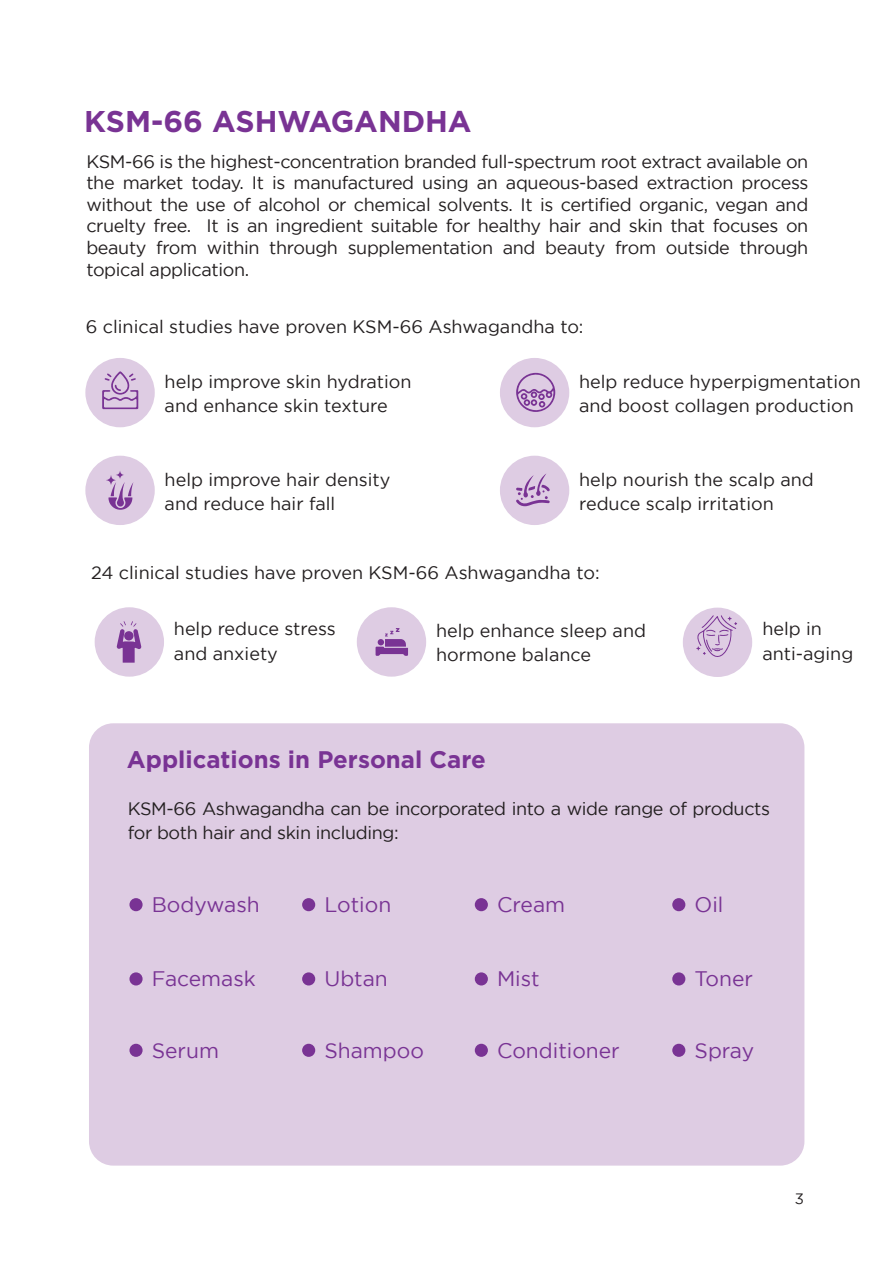
<style>
.page{position:relative;width:893px;height:1263px;background:#fff}
.page>*{position:absolute;margin:0;border:0;box-sizing:border-box;transform-origin:0 0}
.t1{font:700 30px "Gotham";color:#793394}
.t2{font:700 24px "Gotham";color:#793394}
.t3{font:21px "Gotham";color:#793394}
.t4{font:18px/24.6px "Gotham";color:#231f20}
.t5{font:18px/24.6px "Gotham";letter-spacing:-.02em;color:#231f20}
.t6{font:15px "Gotham";color:#231f20}
</style>
<div class="page">
<div style="left:89px;top:723px;width:715px;height:442px;background:#decce3;border-radius:24px"></div>
<div style="left:85px;top:358px;width:70px;height:69px;background:#decce3;border-radius:50%"></div>
<div style="left:500px;top:358px;width:69px;height:69px;background:#decce3;border-radius:50%"></div>
<div style="left:85px;top:456px;width:70px;height:69px;background:#decce3;border-radius:50%"></div>
<div style="left:500px;top:456px;width:69px;height:69px;background:#decce3;border-radius:50%"></div>
<div style="left:95px;top:607px;width:69px;height:70px;background:#decce3;border-radius:50%"></div>
<div style="left:357px;top:607px;width:69px;height:70px;background:#decce3;border-radius:50%"></div>
<div style="left:683px;top:608px;width:69px;height:69px;background:#decce3;border-radius:50%"></div>
<svg style="left:102px;top:371px;width:36px;height:38px"></svg>
<svg style="left:106px;top:471px;width:27px;height:39px"></svg>
<svg style="left:516px;top:474px;width:34px;height:32px"></svg>
<svg style="left:117px;top:621px;width:25px;height:42px"></svg>
<svg style="left:376px;top:628px;width:32px;height:28px"></svg>
<svg style="left:696px;top:615px;width:41px;height:42px"></svg>
<svg style="left:516px;top:372px;width:39px;height:40px"></svg>
<div style="left:129px;top:898px;width:14px;height:13px;background:#793394;border-radius:50%"></div>
<div style="left:129px;top:972px;width:14px;height:13px;background:#793394;border-radius:50%"></div>
<div style="left:129px;top:1044px;width:14px;height:13px;background:#793394;border-radius:50%"></div>
<div style="left:302px;top:898px;width:13px;height:13px;background:#793394;border-radius:50%"></div>
<div style="left:302px;top:972px;width:13px;height:13px;background:#793394;border-radius:50%"></div>
<div style="left:302px;top:1044px;width:13px;height:13px;background:#793394;border-radius:50%"></div>
<div style="left:475px;top:898px;width:13px;height:13px;background:#793394;border-radius:50%"></div>
<div style="left:475px;top:972px;width:13px;height:13px;background:#793394;border-radius:50%"></div>
<div style="left:475px;top:1044px;width:13px;height:13px;background:#793394;border-radius:50%"></div>
<div style="left:672px;top:898px;width:13px;height:13px;background:#793394;border-radius:50%"></div>
<div style="left:672px;top:972px;width:13px;height:13px;background:#793394;border-radius:50%"></div>
<div style="left:672px;top:1044px;width:13px;height:13px;background:#793394;border-radius:50%"></div>
<h1 class="t1" style="left:84px;top:104px;width:389px">KSM-66 ASHWAGANDHA</h1>
<p class="t4" style="left:86px;top:150px;width:723px;line-height:21.6px;text-align:justify">KSM-66 is the highest-concentration branded full-spectrum root extract available on the market today. It is manufactured using an aqueous-based extraction process without the use of alcohol or chemical solvents. It is certified organic, vegan and cruelty free. It is an ingredient suitable for healthy hair and skin that focuses on beauty from within through supplementation and beauty from outside through topical application.</p>
<p class="t4" style="left:86px;top:314px;width:499px">6 clinical studies have proven KSM-66 Ashwagandha to:</p>
<p class="t4" style="left:165px;top:369px;width:248px">help improve skin hydration and enhance skin texture</p>
<p class="t4" style="left:579px;top:369px;width:283px">help reduce hyperpigmentation and boost collagen production</p>
<p class="t4" style="left:165px;top:467px;width:227px">help improve hair density and reduce hair fall</p>
<p class="t4" style="left:579px;top:467px;width:236px">help nourish the scalp and reduce scalp irritation</p>
<p class="t4" style="left:91px;top:560px;width:510px">24 clinical studies have proven KSM-66 Ashwagandha to:</p>
<p class="t4" style="left:174px;top:616px;width:163px">help reduce stress and anxiety</p>
<p class="t4" style="left:436px;top:618px;width:212px">help enhance sleep and hormone balance</p>
<p class="t4" style="left:762px;top:616px;width:93px">help in anti-aging</p>
<h2 class="t2" style="left:127px;top:746px;width:360px">Applications in Personal Care</h2>
<p class="t5" style="left:128px;top:795px;width:644px">KSM-66 Ashwagandha can be incorporated into a wide range of products for both hair and skin including:</p>
<p class="t3" style="left:152px;top:892px;width:110px">Bodywash</p>
<p class="t3" style="left:324px;top:892px;width:68px">Lotion</p>
<p class="t3" style="left:497px;top:892px;width:70px">Cream</p>
<p class="t3" style="left:695px;top:892px;width:30px">Oil</p>
<p class="t3" style="left:152px;top:967px;width:106px">Facemask</p>
<p class="t3" style="left:324px;top:967px;width:65px">Ubtan</p>
<p class="t3" style="left:497px;top:967px;width:44px">Mist</p>
<p class="t3" style="left:695px;top:967px;width:60px">Toner</p>
<p class="t3" style="left:152px;top:1039px;width:69px">Serum</p>
<p class="t3" style="left:324px;top:1039px;width:101px">Shampoo</p>
<p class="t3" style="left:497px;top:1039px;width:124px">Conditioner</p>
<p class="t3" style="left:695px;top:1039px;width:61px">Spray</p>
<p class="t6" style="left:795px;top:1190px;width:11px">3</p>
</div>
